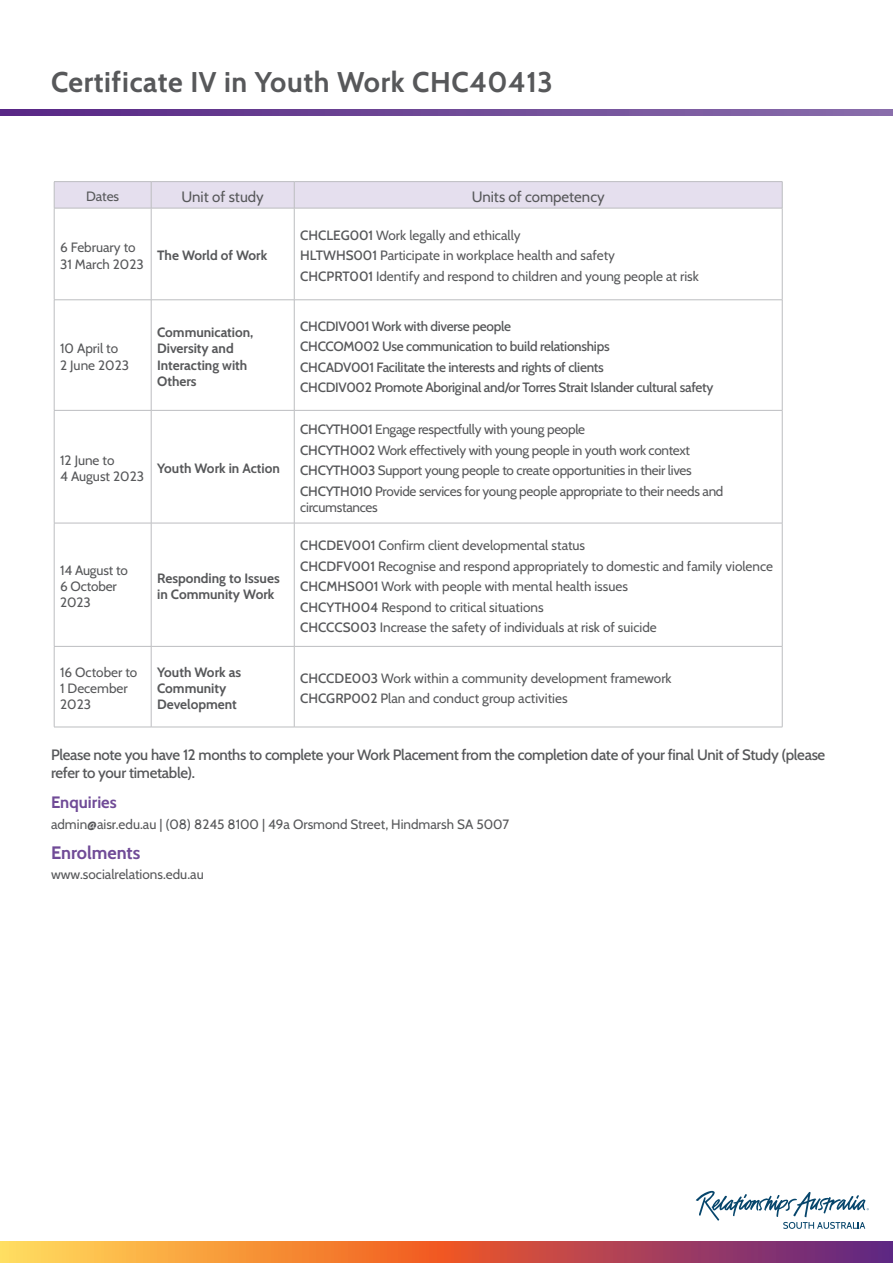
<style>
.page{position:relative;width:893px;height:1263px;background:#fff}
.page>*{position:absolute;margin:0;border:0;box-sizing:border-box;transform-origin:0 0}
.t1{font:700 28.5px "Cabin";letter-spacing:.02em;color:#57585a}
.t2{font:700 18px "Cabin";color:#704b97}
.t3{font:700 16.5px "Cabin";color:#704b97}
.t4{font:500 15px/18px "Cabin";letter-spacing:-.02em;color:#57585a}
.t5{font:15px "Cabin";color:#57585a}
.t6{font:13.5px/16.2px "Cabin";color:#57585a}
.t7{font:13.5px/16.2px "Cabin";letter-spacing:-.02em;color:#57585a}
.t8{font:500 13.5px "Cabin";letter-spacing:-.02em;color:#57585a}
.t9{font:700 13.5px/16.2px "Cabin";color:#57585a}
.s1{font-weight:500}
</style>
<div class="page">
<hr style="left:54px;top:181px;width:97px;height:1px;background:#bcbdc0">
<hr style="left:151px;top:181px;width:143px;height:1px;background:#bcbdc0">
<hr style="left:294px;top:181px;width:488px;height:1px;background:#bcbdc0">
<div style="left:54px;top:182px;width:729px;height:26px;background:#e5dfee"></div>
<hr style="left:54px;top:208px;width:97px;height:1px;background:#bcbdc0">
<hr style="left:54px;top:208px;width:1px;height:92px;background:#bcbdc0">
<hr style="left:151px;top:208px;width:143px;height:1px;background:#bcbdc0">
<hr style="left:151px;top:208px;width:1px;height:92px;background:#bcbdc0">
<hr style="left:294px;top:208px;width:488px;height:1px;background:#bcbdc0">
<hr style="left:294px;top:208px;width:1px;height:92px;background:#bcbdc0">
<hr style="left:782px;top:208px;width:1px;height:92px;background:#bcbdc0">
<hr style="left:54px;top:300px;width:97px;height:1px;background:#bcbdc0">
<hr style="left:54px;top:300px;width:1px;height:110px;background:#bcbdc0">
<hr style="left:151px;top:300px;width:143px;height:1px;background:#bcbdc0">
<hr style="left:151px;top:300px;width:1px;height:110px;background:#bcbdc0">
<hr style="left:294px;top:300px;width:488px;height:1px;background:#bcbdc0">
<hr style="left:294px;top:300px;width:1px;height:110px;background:#bcbdc0">
<hr style="left:782px;top:300px;width:1px;height:110px;background:#bcbdc0">
<hr style="left:54px;top:410px;width:97px;height:1px;background:#bcbdc0">
<hr style="left:54px;top:411px;width:1px;height:112px;background:#bcbdc0">
<hr style="left:151px;top:410px;width:143px;height:1px;background:#bcbdc0">
<hr style="left:151px;top:411px;width:1px;height:112px;background:#bcbdc0">
<hr style="left:294px;top:410px;width:488px;height:1px;background:#bcbdc0">
<hr style="left:294px;top:411px;width:1px;height:112px;background:#bcbdc0">
<hr style="left:782px;top:411px;width:1px;height:112px;background:#bcbdc0">
<hr style="left:54px;top:523px;width:97px;height:1px;background:#bcbdc0">
<hr style="left:54px;top:523px;width:1px;height:123px;background:#bcbdc0">
<hr style="left:151px;top:523px;width:143px;height:1px;background:#bcbdc0">
<hr style="left:151px;top:523px;width:1px;height:123px;background:#bcbdc0">
<hr style="left:294px;top:523px;width:488px;height:1px;background:#bcbdc0">
<hr style="left:294px;top:523px;width:1px;height:123px;background:#bcbdc0">
<hr style="left:782px;top:523px;width:1px;height:123px;background:#bcbdc0">
<hr style="left:54px;top:646px;width:97px;height:1px;background:#bcbdc0">
<hr style="left:54px;top:646px;width:1px;height:81px;background:#bcbdc0">
<hr style="left:151px;top:646px;width:143px;height:1px;background:#bcbdc0">
<hr style="left:151px;top:646px;width:1px;height:81px;background:#bcbdc0">
<hr style="left:294px;top:646px;width:488px;height:1px;background:#bcbdc0">
<hr style="left:294px;top:646px;width:1px;height:81px;background:#bcbdc0">
<hr style="left:782px;top:646px;width:1px;height:81px;background:#bcbdc0">
<hr style="left:54px;top:727px;width:97px;height:1px;background:#bcbdc0">
<hr style="left:151px;top:727px;width:143px;height:1px;background:#bcbdc0">
<hr style="left:294px;top:727px;width:488px;height:1px;background:#bcbdc0">
<svg style="left:0;top:109px;width:893px;height:6px;background:#6f4a97"></svg>
<svg style="left:0;top:1242px;width:893px;height:21px;background:#cd6c4c"></svg>
<svg style="left:696px;top:1191px;width:173px;height:38px"></svg>
<p class="t1" style="left:51px;top:60px;width:503px">Certificate IV in Youth Work CHC40413</p>
<p class="t6" style="left:86px;top:188px;width:35px">Dates</p>
<p class="t5" style="left:182px;top:185px;width:84px">Unit of study</p>
<p class="t5" style="left:472px;top:185px;width:134px">Units of competency</p>
<p class="t6" style="left:60px;top:239px;width:85px">6 February to<br>31 March 2023</p>
<p class="t9" style="left:157px;top:247px;width:112px">The World of Work</p>
<p class="t6" style="left:300px;top:226px;width:222px"><span class="s1">CHCLEG001</span> Work legally and ethically</p>
<p class="t6" style="left:300px;top:247px;width:316px"><span class="s1">HLTWHS001</span> Participate in workplace health and safety</p>
<p class="t6" style="left:300px;top:267px;width:400px"><span class="s1">CHCPRT001</span> Identify and respond to children and young people at risk</p>
<p class="t6" style="left:60px;top:340px;width:70px">10 April to<br>2 June 2023</p>
<p class="t9" style="left:157px;top:324px;width:98px">Communication,<br>Diversity and<br>Interacting with<br>Others</p>
<p class="t6" style="left:60px;top:451px;width:85px">12 June to<br>4 August 2023</p>
<p class="t9" style="left:157px;top:459px;width:124px">Youth Work in Action</p>
<p class="t6" style="left:60px;top:561px;width:69px">14 August to</p>
<p class="t6" style="left:60px;top:577px;width:58px">6 October<br>2023</p>
<p class="t9" style="left:157px;top:569px;width:124px">Responding to Issues in Community Work</p>
<p class="t8" style="left:300px;top:316px;width:212px">CHCDIV001 Work with diverse people</p>
<p class="t8" style="left:300px;top:336px;width:311px">CHCCOM002 Use communication to build relationships</p>
<p class="t8" style="left:300px;top:356px;width:305px">CHCADV001 Facilitate the interests and rights of clients</p>
<p class="t8" style="left:300px;top:377px;width:415px">CHCDIV002 Promote Aboriginal and/or Torres Strait Islander cultural safety</p>
<p class="t7" style="left:300px;top:421px;width:286px"><span class="s1">CHCYTH001</span> Engage respectfully with young people</p>
<p class="t7" style="left:300px;top:441px;width:391px"><span class="s1">CHCYTH002</span> Work effectively with young people in youth work context</p>
<p class="t7" style="left:300px;top:462px;width:393px"><span class="s1">CHCYTH003</span> Support young people to create opportunities in their lives</p>
<p class="t7" style="left:300px;top:482px;width:425px"><span class="s1">CHCYTH010</span> Provide services for young people appropriate to their needs and circumstances</p>
<p class="t6" style="left:300px;top:537px;width:286px"><span class="s1">CHCDEV001</span> Confirm client developmental status</p>
<p class="t6" style="left:300px;top:557px;width:474px"><span class="s1">CHCDFV001</span> Recognise and respond appropriately to domestic and family violence</p>
<p class="t6" style="left:300px;top:577px;width:329px"><span class="s1">CHCMHS001</span> Work with people with mental health issues</p>
<p class="t6" style="left:300px;top:598px;width:245px"><span class="s1">CHCYTH004</span> Respond to critical situations</p>
<p class="t6" style="left:300px;top:618px;width:358px"><span class="s1">CHCCCS003</span> Increase the safety of individuals at risk of suicide</p>
<p class="t6" style="left:60px;top:663px;width:79px">16 October to</p>
<p class="t6" style="left:60px;top:679px;width:69px">1 December<br>2023</p>
<p class="t9" style="left:157px;top:663px;width:85px">Youth Work as<br>Community<br>Development</p>
<p class="t6" style="left:300px;top:669px;width:373px"><span class="s1">CHCCDE003</span> Work within a community development framework</p>
<p class="t6" style="left:300px;top:690px;width:269px"><span class="s1">CHCGRP002</span> Plan and conduct group activities</p>
<p class="t4" style="left:51px;top:745px;width:776px">Please note you have 12 months to complete your Work Placement from the completion date of your final Unit of Study (please refer to your timetable).</p>
<p class="t3" style="left:51px;top:789px;width:67px">Enquiries</p>
<p class="t6" style="left:51px;top:815px;width:460px">admin@aisr.edu.au | (08) 8245 8100 | 49a Orsmond Street, Hindmarsh SA 5007</p>
<p class="t2" style="left:51px;top:838px;width:91px">Enrolments</p>
<p class="t6" style="left:51px;top:865px;width:154px">www.socialrelations.edu.au</p>
</div>
